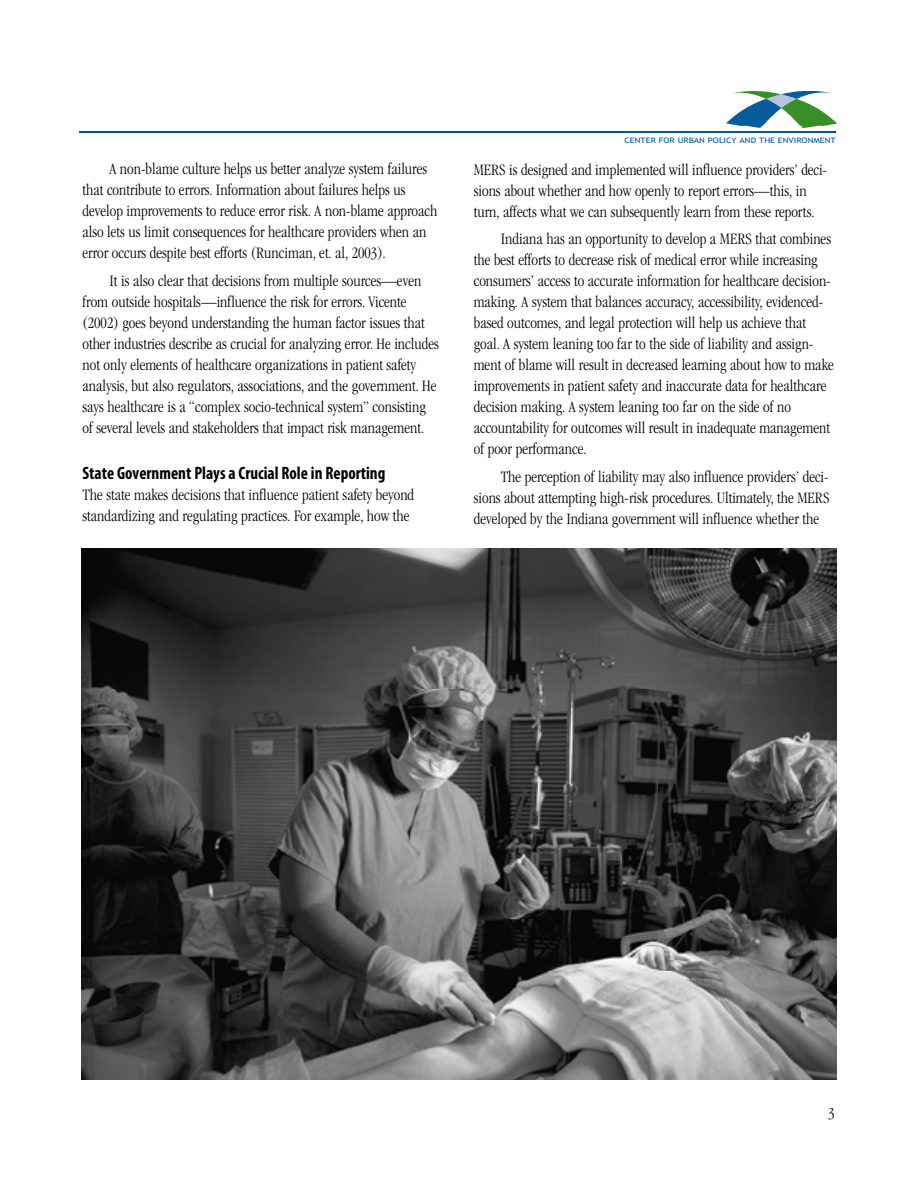
<style>
.page{position:relative;width:918px;height:1188px;background:#fff}
.page>*{position:absolute;margin:0;border:0;box-sizing:border-box;transform-origin:0 0}
.t1{font:700 condensed 18px "Myriad Pro";color:#000;scale:.95 1}
.t2{font:300 condensed 16.5px/21px "ITC Garamond Std";color:#000;scale:.95 1}
.t3{font:300 condensed 15.75px "ITC Garamond Std";color:#000}
.t4{font:7.5px "Trebuchet MS";color:#00569b;scale:1.2 1}
</style>
<div class="page">
<img style="left:733px;top:91px;width:97px;height:17px">
<img style="left:726px;top:108px;width:111px;height:21px">
<hr style="left:80px;top:132px;width:756px;height:1px;background:#00569b">
<img style="left:82px;top:549px;width:755px;height:531px">
<p class="t2" style="left:82px;top:160px;width:375px;text-indent:27px">A non-blame culture helps us better analyze system failures that contribute to errors. Information about failures helps us develop improvements to reduce error risk. A non-blame approach also lets us limit consequences for healthcare providers when an error occurs despite best efforts (Runciman, et. al, 2003).</p>
<p class="t2" style="left:82px;top:272px;width:377px;text-indent:27px">It is also clear that decisions from multiple sources—even from outside hospitals—influence the risk for errors. Vicente (2002) goes beyond understanding the human factor issues that other industries describe as crucial for analyzing error. He includes not only elements of healthcare organizations in patient safety analysis, but also regulators, associations, and the government. He says healthcare is a “complex socio-technical system” consisting of several levels and stakeholders that impact risk management.</p>
<p class="t1" style="left:82px;top:466px;width:320px">State Government Plays a Crucial Role in Reporting</p>
<p class="t2" style="left:82px;top:487px;width:351px">The state makes decisions that influence patient safety beyond standardizing and regulating practices. For example, how the</p>
<p class="t4" style="left:625px;top:136px;width:177px">CENTER FOR URBAN POLICY AND THE ENVIRONMENT</p>
<p class="t2" style="left:474px;top:161px;width:373px">MERS is designed and implemented will influence providers’ deci&shy;sions about whether and how openly to report errors—this, in turn, affects what we can subsequently learn from these reports.</p>
<p class="t2" style="left:474px;top:231px;width:381px;text-indent:27px">Indiana has an opportunity to develop a MERS that combines the best efforts to decrease risk of medical error while increasing consumers’ access to accurate information for healthcare decision&shy;making. A system that balances accuracy, accessibility, evidenced&shy;based outcomes, and legal protection will help us achieve that goal. A system leaning too far to the side of liability and assign&shy;ment of blame will result in decreased learning about how to make improvements in patient safety and inaccurate data for healthcare decision making. A system leaning too far on the side of no accountability for outcomes will result in inadequate management of poor performance.</p>
<p class="t2" style="left:474px;top:468px;width:376px;text-align:justify;text-indent:27px">The perception of liability may also influence providers’ deci&shy;sions about attempting high-risk procedures. Ultimately, the MERS developed by the Indiana government will influence whether the</p>
<p class="t3" style="left:828px;top:1107px;width:8px">3</p>
</div>
